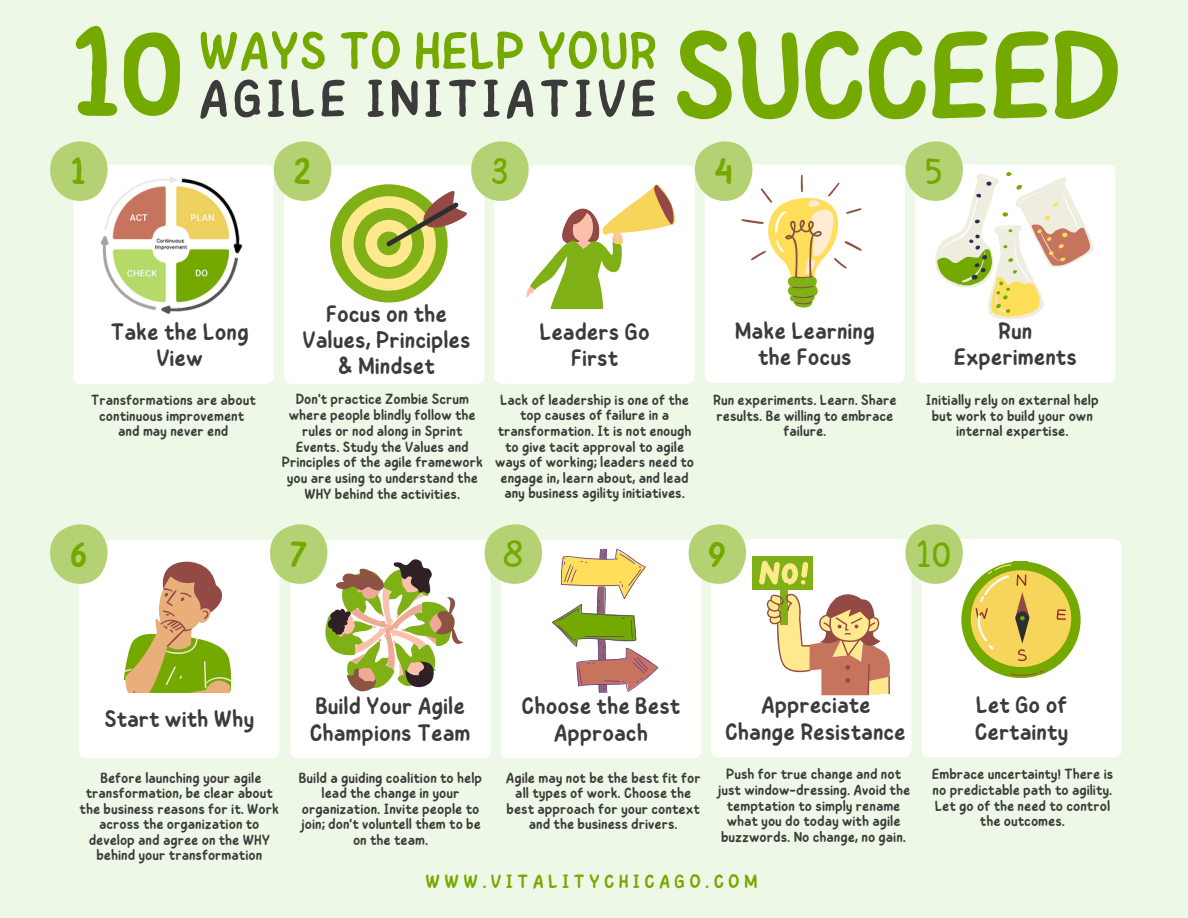
<style>
.page{position:relative;width:1188px;height:918px;background:#eef8e6}
.page>*{position:absolute;margin:0;border:0;box-sizing:border-box;transform-origin:0 0}
.t1{font:500 125.85px "Childos Arabic";color:#74a900}
.t2{font:500 125.7px "Childos Arabic";letter-spacing:-.03em;color:#74a900}
.t3{font:500 53.1px "Childos Arabic";letter-spacing:.065em;color:#3b3b3b}
.t4{font:500 53.1px "Childos Arabic";color:#74a900}
.t5{font:500 37.2px "Childos Arabic";color:#74a900}
.t6{font:300 37.2px "Childos Arabic";color:#74a900}
.t7{font:500 23.85px/26.2px "Childos Arabic";color:#3b3b3b;text-align:center}
.t8{font:500 19.2px "Childos Arabic";letter-spacing:.225em;color:#74a900}
.t9{font:500 14.85px/15.6px "Childos Arabic";color:#3b3b3b;text-align:center}
</style>
<div class="page">
<div style="left:73px;top:165px;width:200px;height:219px;background:#fff;border-radius:7px"></div>
<div style="left:79px;top:540px;width:200px;height:218px;background:#fff;border-radius:7px"></div>
<div style="left:284px;top:166px;width:200px;height:218px;background:#fff;border-radius:7px"></div>
<div style="left:494px;top:166px;width:201px;height:218px;background:#fff;border-radius:7px"></div>
<div style="left:290px;top:540px;width:201px;height:218px;background:#fff;border-radius:7px"></div>
<div style="left:501px;top:540px;width:200px;height:218px;background:#fff;border-radius:7px"></div>
<div style="left:705px;top:165px;width:200px;height:218px;background:#fff;border-radius:7px"></div>
<div style="left:915px;top:165px;width:200px;height:218px;background:#fff;border-radius:7px"></div>
<div style="left:711px;top:539px;width:200px;height:218px;background:#fff;border-radius:7px"></div>
<div style="left:921px;top:539px;width:201px;height:218px;background:#fff;border-radius:7px"></div>
<svg style="left:552px;top:549px;width:107px;height:144px"></svg>
<div style="left:753px;top:556px;width:60px;height:34px;background:#7fb015"></div>
<svg style="left:759px;top:561px;width:131px;height:134px"></svg>
<img style="left:100px;top:176px;width:143px;height:138px">
<svg style="left:50px;top:141px;width:60px;height:61px"></svg>
<svg style="left:274px;top:141px;width:401px;height:167px"></svg>
<svg style="left:695px;top:141px;width:167px;height:167px"></svg>
<svg style="left:905px;top:141px;width:189px;height:178px"></svg>
<svg style="left:50px;top:524px;width:182px;height:168px"></svg>
<svg style="left:270px;top:524px;width:194px;height:167px"></svg>
<svg style="left:484px;top:524px;width:59px;height:60px"></svg>
<svg style="left:688px;top:524px;width:59px;height:60px"></svg>
<svg style="left:905px;top:524px;width:176px;height:154px"></svg>
<h1 class="t1" style="left:71px;top:-16px;width:116px">10</h1>
<h2 class="t2" style="left:672px;top:-13px;width:452px">SUCCEED</h2>
<h3 class="t5" style="left:71px;top:145px;width:17px">1</h3>
<h3 class="t5" style="left:293px;top:145px;width:19px">2</h3>
<h3 class="t6" style="left:491px;top:145px;width:19px">3</h3>
<h3 class="t5" style="left:714px;top:145px;width:21px">4</h3>
<h3 class="t6" style="left:925px;top:145px;width:19px">5</h3>
<h3 class="t4" style="left:199px;top:13px;width:460px">WAYS TO HELP YOUR</h3>
<h3 class="t3" style="left:199px;top:61px;width:460px">AGILE INITIATIVE</h3>
<h3 class="t7" style="left:110px;top:320px;width:140px;line-height:25.5px">Take the Long<br>View</h3>
<h3 class="t7" style="left:303px;top:301px;width:170px">Focus on the<br>Values, Principles &amp; Mindset</h3>
<h3 class="t7" style="left:539px;top:319px;width:112px">Leaders Go<br>First</h3>
<h3 class="t7" style="left:735px;top:318px;width:141px">Make Learning the Focus</h3>
<p class="t9" style="left:282px;top:392px;width:203px">Don't practice Zombie Scrum where people blindly follow the rules or nod along in Sprint<br>Events. Study the Values and<br>Principles of the agile framework you are using to understand the<br>WHY behind the activities.</p>
<p class="t9" style="left:495px;top:392px;width:201px">Lack of leadership is one of the top causes of failure in a transformation. It is not enough to give tacit approval to agile ways of working; leaders need to engage in, learn about, and lead any business agility initiatives.</p>
<p class="t9" style="left:91px;top:392px;width:166px">Transformations are about continuous improvement and may never end</p>
<p class="t9" style="left:713px;top:392px;width:185px">Run experiments. Learn. Share results. Be willing to embrace failure.</p>
<h3 class="t7" style="left:954px;top:318px;width:125px">Run<br>Experiments</h3>
<p class="t9" style="left:926px;top:392px;width:174px">Initially rely on external help but work to build your own internal expertise.</p>
<h3 class="t5" style="left:70px;top:528px;width:19px">6</h3>
<h3 class="t5" style="left:289px;top:528px;width:20px">7</h3>
<h3 class="t6" style="left:503px;top:528px;width:22px">8</h3>
<h3 class="t5" style="left:708px;top:528px;width:20px">9</h3>
<h3 class="t6" style="left:917px;top:528px;width:36px">10</h3>
<h3 class="t7" style="left:104px;top:707px;width:151px">Start with Why</h3>
<h3 class="t7" style="left:310px;top:693px;width:162px;text-align:left">Build Your Agile<br>Champions Team</h3>
<h3 class="t7" style="left:522px;top:693px;width:160px">Choose the Best<br>Approach</h3>
<h3 class="t7" style="left:725px;top:693px;width:182px">Appreciate<br>Change Resistance</h3>
<h3 class="t7" style="left:975px;top:693px;width:95px;text-align:left">Let Go of<br>Certainty</h3>
<p class="t9" style="left:80px;top:770px;width:201px">Before launching your agile transformation, be clear about the business reasons for it. Work across the organization to develop and agree on the WHY behind your transformation</p>
<p class="t9" style="left:299px;top:770px;width:185px">Build a guiding coalition to help lead the change in your organization. Invite people to join; don't voluntell them to be on the team.</p>
<p class="t9" style="left:506px;top:770px;width:196px">Agile may not be the best fit for all types of work. Choose the best approach for your context and the business drivers.</p>
<p class="t9" style="left:717px;top:767px;width:195px">Push for true change and not just window-dressing. Avoid the temptation to simply rename what you do today with agile buzzwords. No change, no gain.</p>
<p class="t9" style="left:932px;top:767px;width:183px">Embrace uncertainty! There is no predictable path to agility.<br>Let go of the need to control the outcomes.</p>
<p class="t8" style="left:426px;top:868px;width:334px">WWW.VITALITYCHICAGO.COM</p>
</div>
